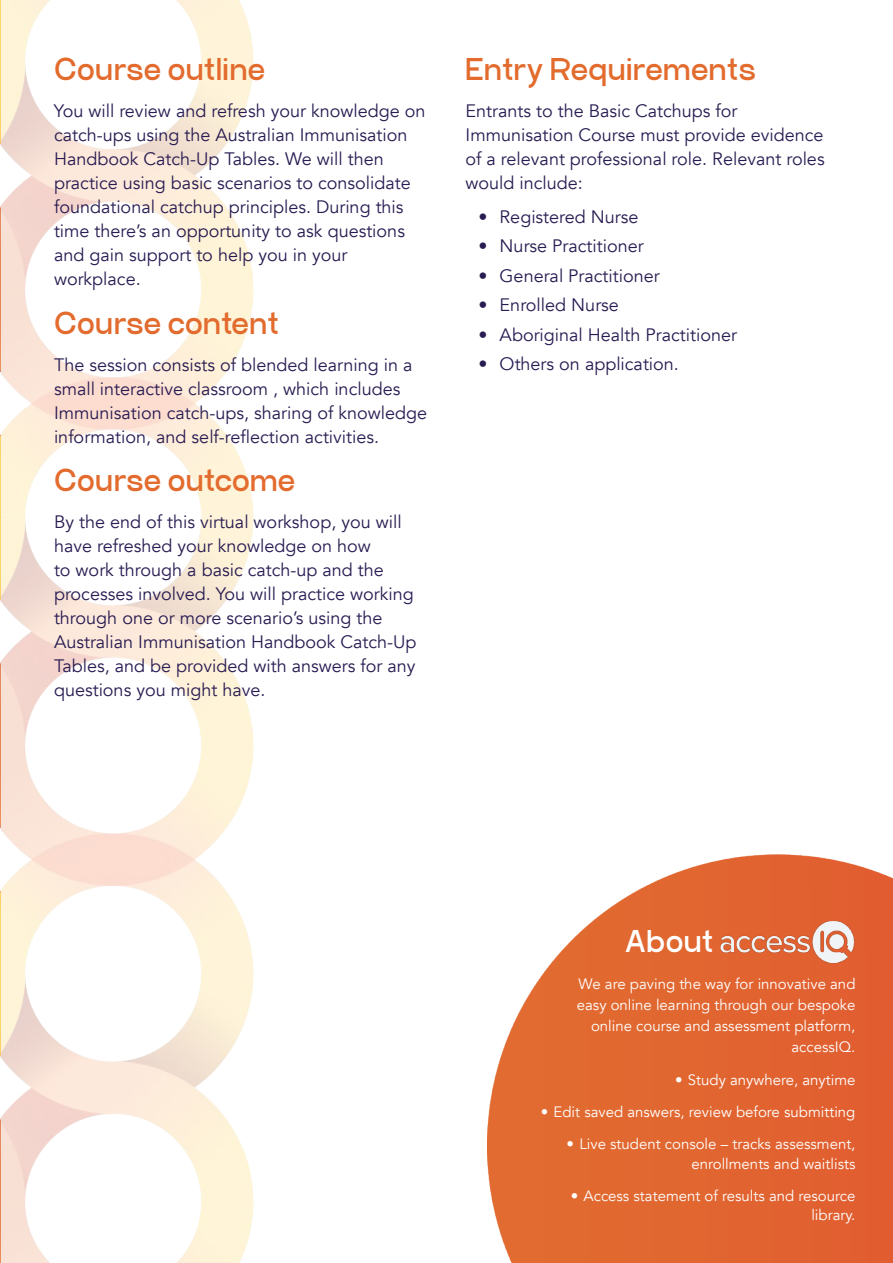
<style>
.page{position:relative;width:893px;height:1263px;background:#fff}
.page>*{position:absolute;margin:0;border:0;box-sizing:border-box;transform-origin:0 0}
.t1{font:700 30px "Craftwork Sans";color:#e26b2d}
.t2{font:700 30px "Craftwork Sans";color:#fff}
.t3{font:18px/24px "Avenir";color:#291c52}
.t4{font:15px/21px "Avenir";color:#fff;text-align:right}
</style>
<div class="page">
<img style="left:0;top:0;width:797px;height:1263px">
<img style="left:487px;top:855px;width:406px;height:408px">
<img style="left:720px;top:921px;width:134px;height:43px">
<h1 class="t1" style="left:54px;top:52px;width:213px">Course outline</h1>
<p class="t3" style="left:54px;top:101px;width:373px">You will review and refresh your knowledge on catch-ups using the Australian Immunisation Handbook Catch-Up Tables. We will then practice using basic scenarios to consolidate foundational catchup principles. During this time there’s an opportunity to ask questions and gain support to help you in your workplace.</p>
<h1 class="t1" style="left:54px;top:305px;width:226px">Course content</h1>
<p class="t3" style="left:54px;top:354px;width:375px">The session consists of blended learning in a small interactive classroom , which includes Immunisation catch-ups, sharing of knowledge information, and self-reflection activities.</p>
<h1 class="t1" style="left:54px;top:463px;width:243px">Course outcome</h1>
<p class="t3" style="left:54px;top:512px;width:364px">By the end of this virtual workshop, you will have refreshed your knowledge on how<br>to work through a basic catch-up and the processes involved. You will practice working through one or more scenario’s using the Australian Immunisation Handbook Catch-Up Tables, and be provided with answers for any questions you might have.</p>
<h1 class="t1" style="left:466px;top:52px;width:292px">Entry Requirements</h1>
<p class="t3" style="left:466px;top:101px;width:361px">Entrants to the Basic Catchups for Immunisation Course must provide evidence of a relevant professional role. Relevant roles would include:</p>
<p class="t3" style="left:478px;top:207px;width:162px">• Registered Nurse</p>
<p class="t3" style="left:478px;top:236px;width:167px">• Nurse Practitioner</p>
<p class="t3" style="left:478px;top:266px;width:183px">• General Practitioner</p>
<p class="t3" style="left:478px;top:295px;width:142px">• Enrolled Nurse</p>
<p class="t3" style="left:478px;top:325px;width:260px">• Aboriginal Health Practitioner</p>
<p class="t3" style="left:478px;top:354px;width:202px">• Others on application.</p>
<h1 class="t2" style="left:625px;top:923px;width:90px">About</h1>
<p class="t4" style="left:577px;top:975px;width:280px">We are paving the way for innovative and easy online learning through our bespoke online course and assessment platform, accessIQ.</p>
<p class="t4" style="left:675px;top:1070px;width:182px">• Study anywhere, anytime</p>
<p class="t4" style="left:541px;top:1103px;width:316px">• Edit saved answers, review before submitting</p>
<p class="t4" style="left:567px;top:1136px;width:290px;line-height:19.5px">• Live student console – tracks assessment, enrollments and waitlists</p>
<p class="t4" style="left:571px;top:1187px;width:286px;line-height:19.5px">• Access statement of results and resource library.</p>
</div>
